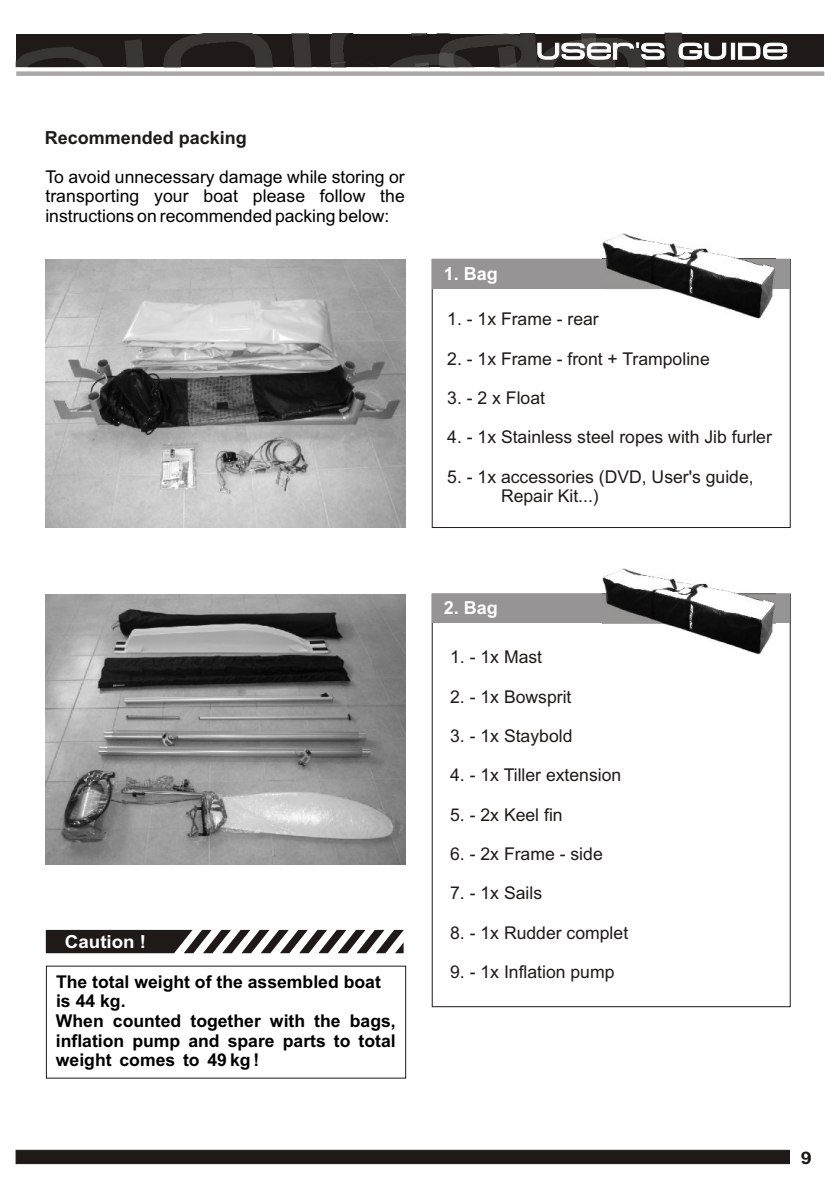
<style>
.page{position:relative;width:840px;height:1192px;background:#fff}
.page>*{position:absolute;margin:0;border:0;box-sizing:border-box;transform-origin:0 0}
.t1{font:700 18px "Arial";color:#1f1a17}
.t2{font:700 18px "Arial";color:#fff}
.t3{font:700 18px "Arial";color:#fff;scale:1.04 1}
.t4{font:17.6px/19.6px "Arial";color:#1f1a17}
.t5{font:700 17.6px/19.6px "Arial";color:#000;text-align:justify}
.t6{font:17.6px/19.6px "Arial";color:#000;text-align:justify}
.t7{font:700 17.4px "Arial";color:#1f1a17;scale:1.15 1}
</style>
<div class="page">
<hr style="left:17px;top:72px;width:807px;height:4px;background:#aba8a8">
<div style="left:17px;top:34px;width:807px;height:33px;background:#1f1a17"></div>
<img style="left:317px;top:32px;width:368px;height:36px">
<img style="left:15px;top:33px;width:297px;height:35px">
<img style="left:330px;top:33px;width:272px;height:35px">
<div style="left:16px;top:1150px;width:774px;height:14px;background:#1f1a17;border:1px solid #1f1a17"></div>
<svg style="left:537px;top:42px;width:250px;height:18px"></svg>
<img style="left:46px;top:259px;width:360px;height:269px">
<div style="left:432px;top:259px;width:358px;height:30px;background:#969494"></div>
<div style="left:432px;top:594px;width:358px;height:29px;background:#969494"></div>
<img style="left:602px;top:234px;width:173px;height:85px">
<svg style="left:46px;top:930px;width:358px;height:23px"></svg>
<img style="left:46px;top:594px;width:360px;height:271px">
<img style="left:602px;top:568px;width:173px;height:86px">
<p class="t1" style="left:45px;top:131px;width:204px">Recommended packing</p>
<p class="t6" style="left:45px;top:168px;width:361px">To avoid unnecessary damage while storing or transporting your boat please follow the instructions on recommended packing below:</p>
<p class="t3" style="left:65px;top:935px;width:80px">Caution !</p>
<p class="t5" style="left:56px;top:973px;width:326px">The total weight of the assembled boat is 44 kg.</p>
<p class="t5" style="left:56px;top:1013px;width:341px">When counted together with the bags, inflation pump and spare parts to total weight comes to 49 kg !</p>
<p class="t2" style="left:444px;top:267px;width:56px">1. Bag</p>
<p class="t4" style="left:447px;top:311px;width:153px">1. - 1x Frame - rear</p>
<p class="t4" style="left:447px;top:350px;width:264px">2. - 1x Frame - front + Trampoline</p>
<p class="t4" style="left:447px;top:390px;width:99px">3. - 2 x Float</p>
<p class="t4" style="left:447px;top:429px;width:326px">4. - 1x Stainless steel ropes with Jib furler</p>
<p class="t4" style="left:501px;top:468px;width:254px;text-indent:-54px">5. - 1x accessories (DVD, User's guide,<br>Repair Kit...)</p>
<p class="t2" style="left:444px;top:601px;width:56px">2. Bag</p>
<p class="t4" style="left:450px;top:649px;width:93px">1. - 1x Mast</p>
<p class="t4" style="left:450px;top:688px;width:123px">2. - 1x Bowsprit</p>
<p class="t4" style="left:450px;top:728px;width:124px">3. - 1x Staybold</p>
<p class="t4" style="left:450px;top:767px;width:173px">4. - 1x Tiller extension</p>
<p class="t4" style="left:450px;top:806px;width:114px">5. - 2x Keel fin</p>
<p class="t4" style="left:450px;top:845px;width:154px">6. - 2x Frame - side</p>
<p class="t4" style="left:450px;top:885px;width:93px">7. - 1x Sails</p>
<p class="t4" style="left:450px;top:924px;width:180px">8. - 1x Rudder complet</p>
<p class="t4" style="left:450px;top:963px;width:166px">9. - 1x Inflation pump</p>
<p class="t7" style="left:801px;top:1151px;width:11px">9</p>
</div>
